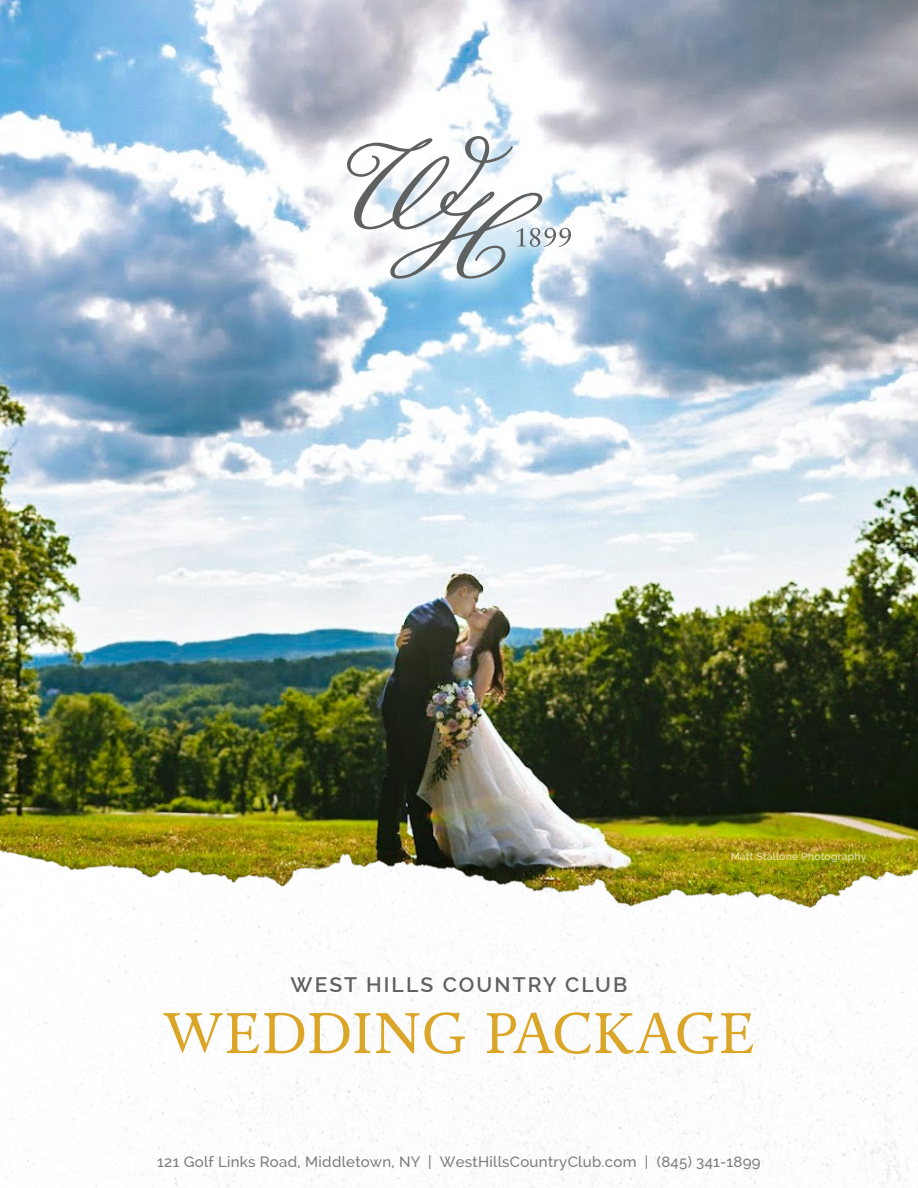
<style>
.page{position:relative;width:918px;height:1188px;background:#fff}
.page>*{position:absolute;margin:0;border:0;box-sizing:border-box;transform-origin:0 0}
.t1{font:57px "Adriane Text";color:#dba628}
.t2{font:600 21px "Raleway";letter-spacing:.1em;color:#5f6060}
.t3{font:500 15px "Raleway";letter-spacing:.02em;color:#7d7c7b}
.t4{font:500 10.5px "Raleway";letter-spacing:.02em;color:#fff}
</style>
<div class="page">
<img style="left:0;top:0;width:918px;height:802px">
<img style="left:0;top:802px;width:918px;height:386px">
<div style="left:316px;top:105px;width:286px;height:205px;background:#fff;opacity:.75"></div>
<svg style="left:347px;top:136px;width:224px;height:143px"></svg>
<p class="t4" style="left:731px;top:851px;width:137px">Matt Stallone Photography</p>
<h2 class="t2" style="left:291px;top:972px;width:338px">WEST HILLS COUNTRY CLUB</h2>
<h1 class="t1" style="left:162px;top:994px;width:595px">WEDDING PACKAGE</h1>
<p class="t3" style="left:157px;top:1153px;width:605px">121 Golf Links Road, Middletown, NY | WestHillsCountryClub.com | (845) 341-1899</p>
</div>
